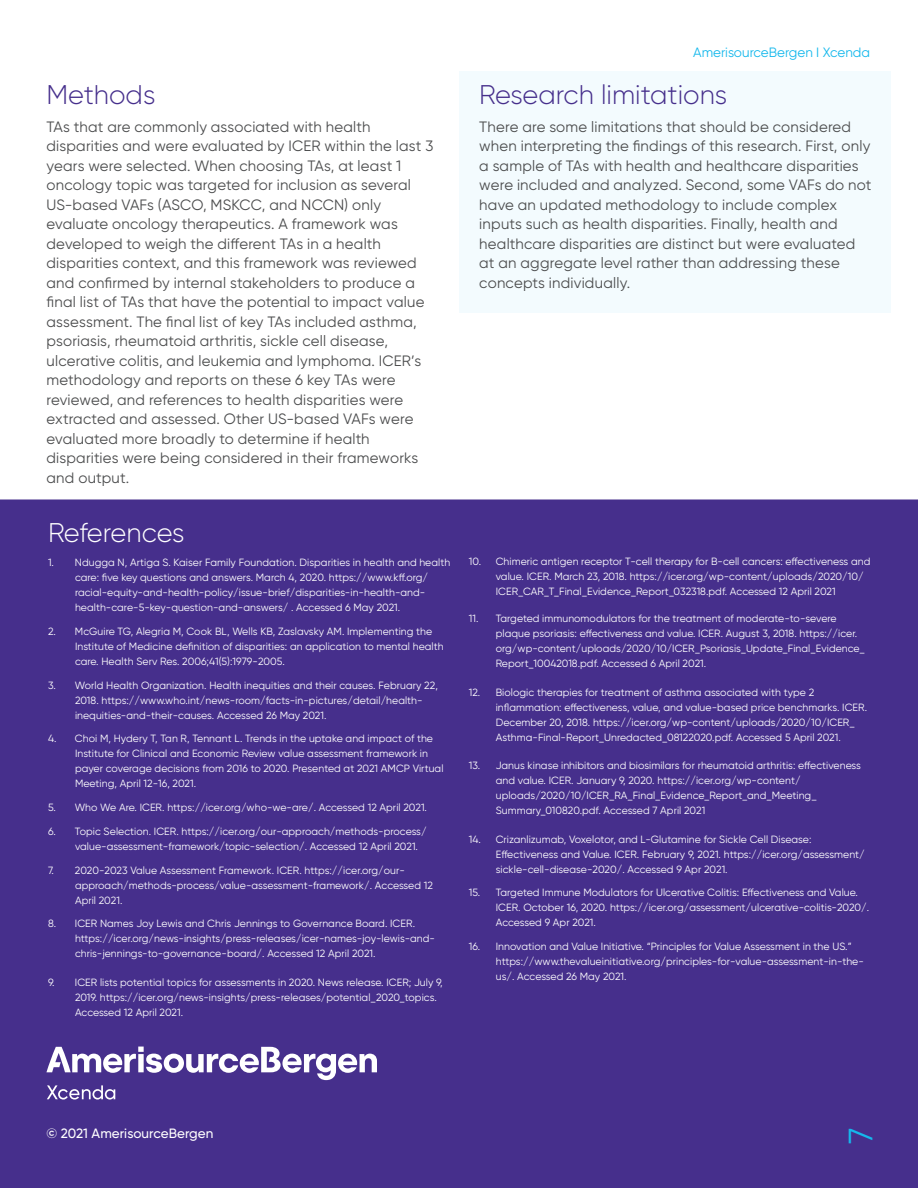
<style>
.page{position:relative;width:918px;height:1188px;background:#fff}
.page>*{position:absolute;margin:0;border:0;box-sizing:border-box;transform-origin:0 0}
.t1{font:33.75px "Gilroy";color:#15b8ec}
.L3_Bullets_9_pt{font:300 27px "Gilroy";color:#462f8c}
.L3_Bullets_9_pt-2{font:300 27px "Gilroy";letter-spacing:-.015em;color:#fff}
.L3_Bullets_9_pt-3{font:15px/19.5px "Gilroy";letter-spacing:.015em;color:#4b4c4d}
.t2{font:13.5px "Gilroy";color:#15b8ec}
.L3_Body_copy_white_9{font:500 13.5px "Gilroy";letter-spacing:.005em;color:#fff}
.t3{font:10.5px/15px "Gilroy";letter-spacing:.005em;color:#fff}
</style>
<div class="page">
<div style="left:460px;top:71px;width:431px;height:242px;background:#f3fbfe"></div>
<div style="left:0;top:500px;width:918px;height:688px;background:#462f8c"></div>
<svg style="left:46px;top:1047px;width:331px;height:53px"></svg>
<p class="L3_Bullets_9_pt" style="left:46px;top:78px;width:110px">Methods</p>
<p class="L3_Bullets_9_pt-3" style="left:46px;top:117px;width:388px">TAs that are commonly associated with health disparities and were evaluated by ICER within the last 3 years were selected. When choosing TAs, at least 1 oncology topic was targeted for inclusion as several US-based VAFs (ASCO, MSKCC, and NCCN) only evaluate oncology therapeutics. A framework was developed to weigh the different TAs in a health disparities context, and this framework was reviewed and confirmed by internal stakeholders to produce a final list of TAs that have the potential to impact value assessment. The final list of key TAs included asthma, psoriasis, rheumatoid arthritis, sickle cell disease, ulcerative colitis, and leukemia and lymphoma. ICER’s methodology and reports on these 6 key TAs were reviewed, and references to health disparities were extracted and assessed. Other US-based VAFs were evaluated more broadly to determine if health disparities were being considered in their frameworks and output.</p>
<p class="L3_Bullets_9_pt-2" style="left:48px;top:516px;width:138px">References</p>
<p class="t3" style="left:75px;top:555px;width:377px;text-indent:-27px">1. Ndugga N, Artiga S. Kaiser Family Foundation. Disparities in health and health care: five key questions and answers. March 4, 2020. https://www.kff.org/ racial-equity-and-health-policy/issue-brief/disparities-in-health-and&shy;health-care-5-key-question-and-answers/ . Accessed 6 May 2021.</p>
<p class="t3" style="left:75px;top:623px;width:370px;text-indent:-27px">2. McGuire TG, Alegria M, Cook BL, Wells KB, Zaslavsky AM. Implementing the<br>Institute of Medicine definition of disparities: an application to mental health care. Health Serv Res. 2006;41(5):1979-2005.</p>
<p class="t3" style="left:75px;top:677px;width:364px;text-indent:-27px">3. World Health Organization. Health inequities and their causes. February 22,<br>2018. https://www.who.int/news-room/facts-in-pictures/detail/health&shy;inequities-and-their-causes. Accessed 26 May 2021.</p>
<p class="t3" style="left:75px;top:731px;width:370px;text-indent:-27px">4. Choi M, Hydery T, Tan R, Tennant L. Trends in the uptake and impact of the Institute for Clinical and Economic Review value assessment framework in payer coverage decisions from 2016 to 2020. Presented at 2021 AMCP Virtual Meeting, April 12-16, 2021.</p>
<p class="t3" style="left:48px;top:800px;width:381px">5. Who We Are. ICER. https://icer.org/who-we-are/. Accessed 12 April 2021.</p>
<p class="t3" style="left:75px;top:824px;width:353px;text-indent:-27px">6. Topic Selection. ICER. https://icer.org/our-approach/methods-process/ value-assessment-framework/topic-selection/. Accessed 12 April 2021.</p>
<p class="t3" style="left:75px;top:862px;width:360px;text-indent:-27px">7. 2020-2023 Value Assessment Framework. ICER. https://icer.org/our&shy;approach/methods-process/value-assessment-framework/. Accessed 12<br>April 2021.</p>
<p class="t3" style="left:75px;top:916px;width:362px;text-indent:-27px">8. ICER Names Joy Lewis and Chris Jennings to Governance Board. ICER. https://icer.org/news-insights/press-releases/icer-names-joy-lewis-and&shy;chris-jennings-to-governance-board/. Accessed 12 April 2021.</p>
<p class="t3" style="left:75px;top:975px;width:369px;text-indent:-27px">9. ICER lists potential topics for assessments in 2020. News release. ICER; July 9,<br>2019. https://icer.org/news-insights/press-releases/potential_2020_topics.<br>Accessed 12 April 2021.</p>
<p class="t2" style="left:693px;top:44px;width:178px">AmerisourceBergen I Xcenda</p>
<p class="L3_Bullets_9_pt" style="left:479px;top:78px;width:250px">Research limitations</p>
<p class="L3_Bullets_9_pt-3" style="left:479px;top:117px;width:394px">There are some limitations that should be considered when interpreting the findings of this research. First, only a sample of TAs with health and healthcare disparities were included and analyzed. Second, some VAFs do not have an updated methodology to include complex inputs such as health disparities. Finally, health and healthcare disparities are distinct but were evaluated at an aggregate level rather than addressing these concepts individually.</p>
<p class="t3" style="left:496px;top:554px;width:376px;text-indent:-27px">10. Chimeric antigen receptor T-cell therapy for B-cell cancers: effectiveness and value. ICER. March 23, 2018. https://icer.org/wp-content/uploads/2020/10/<br>ICER_CAR_T_Final_Evidence_Report_032318.pdf. Accessed 12 April 2021</p>
<p class="t3" style="left:496px;top:611px;width:371px;text-indent:-27px">11. Targeted immunomodulators for the treatment of moderate-to-severe plaque psoriasis: effectiveness and value. ICER. August 3, 2018. https://icer. org/wp-content/uploads/2020/10/ICER_Psoriasis_Update_Final_Evidence_ Report_10042018.pdf. Accessed 6 April 2021.</p>
<p class="t3" style="left:496px;top:684px;width:373px;text-indent:-27px">12. Biologic therapies for treatment of asthma associated with type 2 inflammation: effectiveness, value, and value-based price benchmarks. ICER.<br>December 20, 2018. https://icer.org/wp-content/uploads/2020/10/ICER_ Asthma-Final-Report_Unredacted_08122020.pdf. Accessed 5 April 2021.</p>
<p class="t3" style="left:496px;top:758px;width:367px;text-indent:-27px">13. Janus kinase inhibitors and biosimilars for rheumatoid arthritis: effectiveness and value. ICER. January 9, 2020. https://icer.org/wp-content/ uploads/2020/10/ICER_RA_Final_Evidence_Report_and_Meeting_ Summary_010820.pdf. Accessed 7 April 2021</p>
<p class="t3" style="left:496px;top:831px;width:371px;text-indent:-27px">14. Crizanlizumab, Voxelotor, and L-Glutamine for Sickle Cell Disease:<br>Effectiveness and Value. ICER. February 9, 2021. https://icer.org/assessment/ sickle-cell-disease-2020/. Accessed 9 Apr 2021.</p>
<p class="t3" style="left:496px;top:885px;width:375px;text-indent:-27px">15. Targeted Immune Modulators for Ulcerative Colitis: Effectiveness and Value.<br>ICER. October 16, 2020. https://icer.org/assessment/ulcerative-colitis-2020/.<br>Accessed 9 Apr 2021.</p>
<p class="t3" style="left:496px;top:939px;width:370px;text-indent:-27px">16. Innovation and Value Initiative. “Principles for Value Assessment in the US.” https://www.thevalueinitiative.org/principles-for-value-assessment-in-the&shy;us/. Accessed 26 May 2021.</p>
<p class="L3_Body_copy_white_9" style="left:46px;top:1125px;width:168px">© 2021 AmerisourceBergen</p>
<p class="t1" style="left:840px;top:1144px;width:18px;rotate:-90deg">7</p>
</div>
